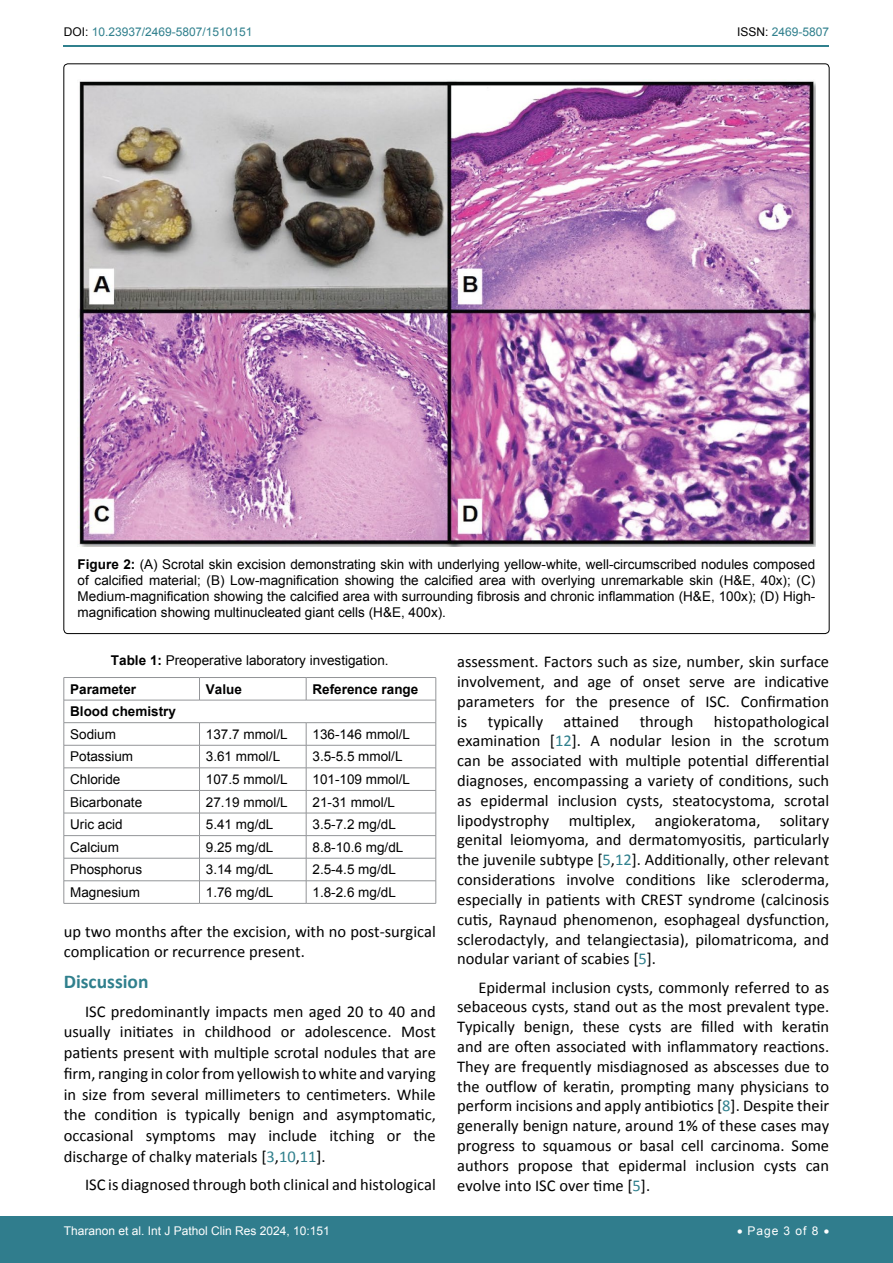
<style>
.page{position:relative;width:893px;height:1263px;background:#fff}
.page>*{position:absolute;margin:0;border:0;box-sizing:border-box;transform-origin:0 0}
.t1{font:700 19.5px "Calibri";color:#30808d}
.t2{font:16.5px/19.8px "Calibri";color:#000;text-align:justify}
.t3{font:13.5px/16.2px "Arial";color:#000;text-align:justify}
.t4{font:700 13.5px "Arial";color:#000}
.t5{font:12px "Arial";color:#fff}
.t6{font:12px "Arial";color:#30808d}
.s1{color:#000}
.s2{font-weight:700}
.s3{color:#30808d}
</style>
<div class="page">
<hr style="left:64px;top:45px;width:765px;height:2px;background:#30808d">
<div style="left:0;top:1217px;width:893px;height:46px;background:#307d8d"></div>
<hr style="left:64px;top:677px;width:135px;height:1px;background:#939598">
<hr style="left:199px;top:677px;width:107px;height:1px;background:#939598">
<svg style="left:199px;top:677px;width:1px;height:23px"></svg>
<hr style="left:306px;top:677px;width:130px;height:1px;background:#939598">
<svg style="left:306px;top:678px;width:1px;height:22px"></svg>
<hr style="left:64px;top:700px;width:135px;height:1px;background:#939598">
<hr style="left:199px;top:700px;width:107px;height:1px;background:#939598">
<hr style="left:306px;top:700px;width:130px;height:1px;background:#939598">
<hr style="left:64px;top:722px;width:135px;height:1px;background:#939598">
<hr style="left:199px;top:722px;width:107px;height:1px;background:#939598">
<hr style="left:306px;top:722px;width:130px;height:1px;background:#939598">
<hr style="left:64px;top:745px;width:135px;height:1px;background:#939598">
<hr style="left:199px;top:745px;width:107px;height:1px;background:#939598">
<hr style="left:306px;top:745px;width:130px;height:1px;background:#939598">
<hr style="left:64px;top:768px;width:135px;height:1px;background:#939598">
<hr style="left:199px;top:768px;width:107px;height:1px;background:#939598">
<hr style="left:306px;top:768px;width:130px;height:1px;background:#939598">
<hr style="left:64px;top:790px;width:135px;height:1px;background:#939598">
<hr style="left:199px;top:790px;width:107px;height:1px;background:#939598">
<hr style="left:306px;top:790px;width:130px;height:1px;background:#939598">
<hr style="left:64px;top:813px;width:135px;height:1px;background:#939598">
<hr style="left:199px;top:813px;width:107px;height:1px;background:#939598">
<hr style="left:306px;top:813px;width:130px;height:1px;background:#939598">
<hr style="left:64px;top:835px;width:135px;height:1px;background:#939598">
<hr style="left:199px;top:835px;width:107px;height:1px;background:#939598">
<hr style="left:306px;top:835px;width:130px;height:1px;background:#939598">
<hr style="left:64px;top:858px;width:135px;height:1px;background:#939598">
<hr style="left:199px;top:858px;width:107px;height:1px;background:#939598">
<hr style="left:306px;top:858px;width:130px;height:1px;background:#939598">
<hr style="left:64px;top:880px;width:135px;height:1px;background:#939598">
<svg style="left:64px;top:678px;width:1px;height:225px"></svg>
<hr style="left:199px;top:880px;width:107px;height:1px;background:#939598">
<svg style="left:199px;top:723px;width:1px;height:180px"></svg>
<hr style="left:306px;top:880px;width:130px;height:1px;background:#939598">
<svg style="left:306px;top:723px;width:1px;height:180px"></svg>
<svg style="left:436px;top:677px;width:1px;height:226px"></svg>
<hr style="left:64px;top:903px;width:135px;height:1px;background:#939598">
<hr style="left:199px;top:903px;width:107px;height:1px;background:#939598">
<hr style="left:306px;top:903px;width:130px;height:1px;background:#939598">
<img style="left:79px;top:81px;width:736px;height:465px">
<p class="t6" style="left:64px;top:24px;width:190px"><span class="s1">DOI:</span> 10.23937/2469-5807/1510151</p>
<p class="t6" style="left:737px;top:24px;width:94px"><span class="s1">ISSN:</span> 2469-5807</p>
<p class="t3" style="left:78px;top:556px;width:739px"><span class="s2">Figure 2:</span> (A) Scrotal skin excision demonstrating skin with underlying yellow-white, well-circumscribed nodules composed of calcified material; (B) Low-magnification showing the calcified area with overlying unremarkable skin (H&amp;E, 40x); (C)<br>Medium-magnification showing the calcified area with surrounding fibrosis and chronic inflammation (H&amp;E, 100x); (D) High&shy;magnification showing multinucleated giant cells (H&amp;E, 400x).</p>
<p class="t3" style="left:111px;top:652px;width:279px"><span class="s2">Table 1:</span> Preoperative laboratory investigation.</p>
<p class="t4" style="left:70px;top:680px;width:68px">Parameter</p>
<p class="t4" style="left:206px;top:680px;width:38px">Value</p>
<p class="t4" style="left:313px;top:680px;width:107px">Reference range</p>
<p class="t4" style="left:70px;top:702px;width:107px">Blood chemistry</p>
<p class="t3" style="left:70px;top:726px;width:47px">Sodium</p>
<p class="t3" style="left:206px;top:726px;width:83px">137.7 mmol/L</p>
<p class="t3" style="left:313px;top:726px;width:99px">136-146 mmol/L</p>
<p class="t3" style="left:70px;top:749px;width:65px">Potassium</p>
<p class="t3" style="left:206px;top:749px;width:76px">3.61 mmol/L</p>
<p class="t3" style="left:313px;top:749px;width:92px">3.5-5.5 mmol/L</p>
<p class="t3" style="left:70px;top:771px;width:52px">Chloride</p>
<p class="t3" style="left:206px;top:771px;width:83px">107.5 mmol/L</p>
<p class="t3" style="left:313px;top:771px;width:99px">101-109 mmol/L</p>
<p class="t3" style="left:70px;top:794px;width:74px">Bicarbonate</p>
<p class="t3" style="left:206px;top:794px;width:83px">27.19 mmol/L</p>
<p class="t3" style="left:313px;top:794px;width:84px">21-31 mmol/L</p>
<p class="t3" style="left:70px;top:816px;width:54px">Uric acid</p>
<p class="t3" style="left:206px;top:816px;width:69px">5.41 mg/dL</p>
<p class="t3" style="left:313px;top:816px;width:85px">3.5-7.2 mg/dL</p>
<p class="t3" style="left:70px;top:839px;width:50px">Calcium</p>
<p class="t3" style="left:206px;top:839px;width:69px">9.25 mg/dL</p>
<p class="t3" style="left:313px;top:839px;width:92px">8.8-10.6 mg/dL</p>
<p class="t3" style="left:70px;top:862px;width:74px">Phosphorus</p>
<p class="t3" style="left:206px;top:862px;width:69px">3.14 mg/dL</p>
<p class="t3" style="left:313px;top:862px;width:85px">2.5-4.5 mg/dL</p>
<p class="t3" style="left:70px;top:884px;width:71px">Magnesium</p>
<p class="t3" style="left:206px;top:884px;width:69px">1.76 mg/dL</p>
<p class="t3" style="left:313px;top:884px;width:85px">1.8-2.6 mg/dL</p>
<p class="t2" style="left:64px;top:922px;width:374px">up two months after the excision, with no post-surgical complication or recurrence present.</p>
<p class="t1" style="left:64px;top:969px;width:86px">Discussion</p>
<p class="t2" style="left:64px;top:1001px;width:374px;line-height:20.7px;text-indent:21px">ISC predominantly impacts men aged 20 to 40 and usually initiates in childhood or adolescence. Most patients present with multiple scrotal nodules that are firm, ranging in color from yellowish to white and varying in size from several millimeters to centimeters. While the condition is typically benign and asymptomatic, occasional symptoms may include itching or the discharge of chalky materials [<span class="s3">3</span>,<span class="s3">10</span>,<span class="s3">11</span>].</p>
<p class="t2" style="left:85px;top:1175px;width:352px">ISC is diagnosed through both clinical and histological</p>
<p class="t2" style="left:457px;top:652px;width:374px">assessment. Factors such as size, number, skin surface involvement, and age of onset serve are indicative parameters for the presence of ISC. Confirmation is typically attained through histopathological examination [<span class="s3">12</span>]. A nodular lesion in the scrotum can be associated with multiple potential differential diagnoses, encompassing a variety of conditions, such as epidermal inclusion cysts, steatocystoma, scrotal lipodystrophy multiplex, angiokeratoma, solitary genital leiomyoma, and dermatomyositis, particularly the juvenile subtype [<span class="s3">5</span>,<span class="s3">12</span>]. Additionally, other relevant considerations involve conditions like scleroderma, especially in patients with CREST syndrome (calcinosis cutis, Raynaud phenomenon, esophageal dysfunction, sclerodactyly, and telangiectasia), pilomatricoma, and nodular variant of scabies [<span class="s3">5</span>].</p>
<p class="t2" style="left:457px;top:977px;width:374px;text-indent:21px">Epidermal inclusion cysts, commonly referred to as sebaceous cysts, stand out as the most prevalent type.<br>Typically benign, these cysts are filled with keratin and are often associated with inflammatory reactions.<br>They are frequently misdiagnosed as abscesses due to the outflow of keratin, prompting many physicians to perform incisions and apply antibiotics [<span class="s3">8</span>]. Despite their generally benign nature, around 1% of these cases may progress to squamous or basal cell carcinoma. Some authors propose that epidermal inclusion cysts can evolve into ISC over time [<span class="s3">5</span>].</p>
<p class="t5" style="left:64px;top:1223px;width:268px">Tharanon et al. Int J Pathol Clin Res 2024, 10:151</p>
<p class="t5" style="left:737px;top:1223px;width:94px">• Page 3 of 8 •</p>
</div>
